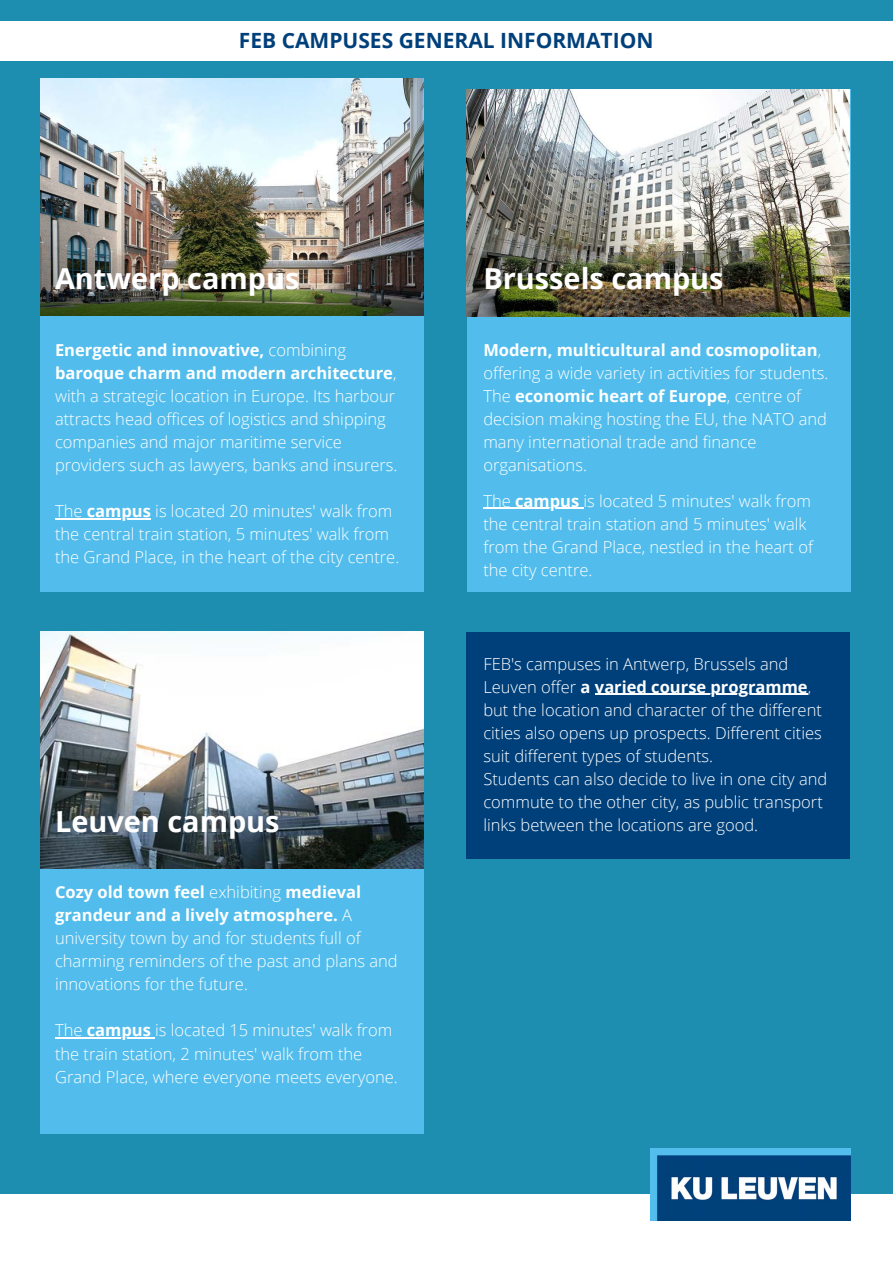
<style>
.page{position:relative;width:893px;height:1263px;background:#1d8db0}
.page>*{position:absolute;margin:0;border:0;box-sizing:border-box;transform-origin:0 0}
.t1{font:700 28.88px "Open Sans";color:#fff}
.t2{font:700 21px "Open Sans";color:#00407a}
.t3{font:300 16.5px/23.1px "Open Sans";color:#fff}
.s1{font-weight:700}
</style>
<div class="page">
<div style="left:0;top:1194px;width:893px;height:69px;background:#fff"></div>
<img style="left:651px;top:1149px;width:199px;height:71px">
<div style="left:0;top:21px;width:893px;height:40px;background:#fff"></div>
<div style="left:40px;top:89px;width:384px;height:502px;background:#52bdec"></div>
<div style="left:466px;top:89px;width:384px;height:502px;background:#52bdec"></div>
<div style="left:40px;top:632px;width:384px;height:502px;background:#52bdec"></div>
<div style="left:465px;top:632px;width:384px;height:226px;background:#00407a"></div>
<img style="left:466px;top:89px;width:383px;height:227px">
<img style="left:40px;top:79px;width:384px;height:237px">
<hr style="left:55px;top:518px;width:32px;height:1px;background:#fff">
<hr style="left:87px;top:518px;width:64px;height:1px;background:#fff">
<svg style="left:483px;top:508px;width:28px;height:1px"></svg>
<hr style="left:511px;top:508px;width:72px;height:1px;background:#fff">
<img style="left:40px;top:632px;width:384px;height:237px">
<hr style="left:55px;top:1037px;width:27px;height:2px;background:#fff">
<hr style="left:82px;top:1037px;width:73px;height:2px;background:#fff">
<hr style="left:595px;top:694px;width:213px;height:1px;background:#fff">
<p class="t2" style="left:239px;top:26px;width:416px">FEB CAMPUSES GENERAL INFORMATION</p>
<p class="t1" style="left:55px;top:258px;width:246px">Antwerp campus</p>
<p class="t3" style="left:55px;top:338px;width:344px"><span class="s1">Energetic and innovative,</span> combining <span class="s1">baroque charm and modern architecture</span>, with a strategic location in Europe. Its harbour attracts head offices of logistics and shipping companies and major maritime service providers such as lawyers, banks and insurers.</p>
<p class="t3" style="left:55px;top:499px;width:346px">The <span class="s1">campus</span> is located 20 minutes' walk from the central train station, 5 minutes' walk from the Grand Place, in the heart of the city centre.</p>
<p class="t1" style="left:55px;top:801px;width:226px">Leuven campus</p>
<p class="t3" style="left:55px;top:880px;width:344px"><span class="s1">Cozy old town feel</span> exhibiting <span class="s1">medieval grandeur and a lively atmosphere.</span> A university town by and for students full of charming reminders of the past and plans and innovations for the future.</p>
<p class="t3" style="left:55px;top:1018px;width:344px">The <span class="s1">campus</span> is located 15 minutes' walk from the train station, 2 minutes' walk from the<br>Grand Place, where everyone meets everyone.</p>
<p class="t1" style="left:483px;top:258px;width:242px">Brussels campus</p>
<p class="t3" style="left:483px;top:338px;width:346px"><span class="s1">Modern, multicultural and cosmopolitan</span>, offering a wide variety in activities for students.<br>The <span class="s1">economic heart of Europe</span>, centre of decision making hosting the EU, the NATO and many international trade and finance organisations.</p>
<p class="t3" style="left:483px;top:489px;width:331px">The <span class="s1">campus</span> is located 5 minutes' walk from the central train station and 5 minutes' walk from the Grand Place, nestled in the heart of the city centre.</p>
<p class="t3" style="left:483px;top:651px;width:340px">FEB's campuses in Antwerp, Brussels and Leuven offer <span class="s1">a varied course programme</span>, but the location and character of the different cities also opens up prospects. Different cities suit different types of students.</p>
<p class="t3" style="left:483px;top:767px;width:345px">Students can also decide to live in one city and commute to the other city, as public transport links between the locations are good.</p>
</div>
